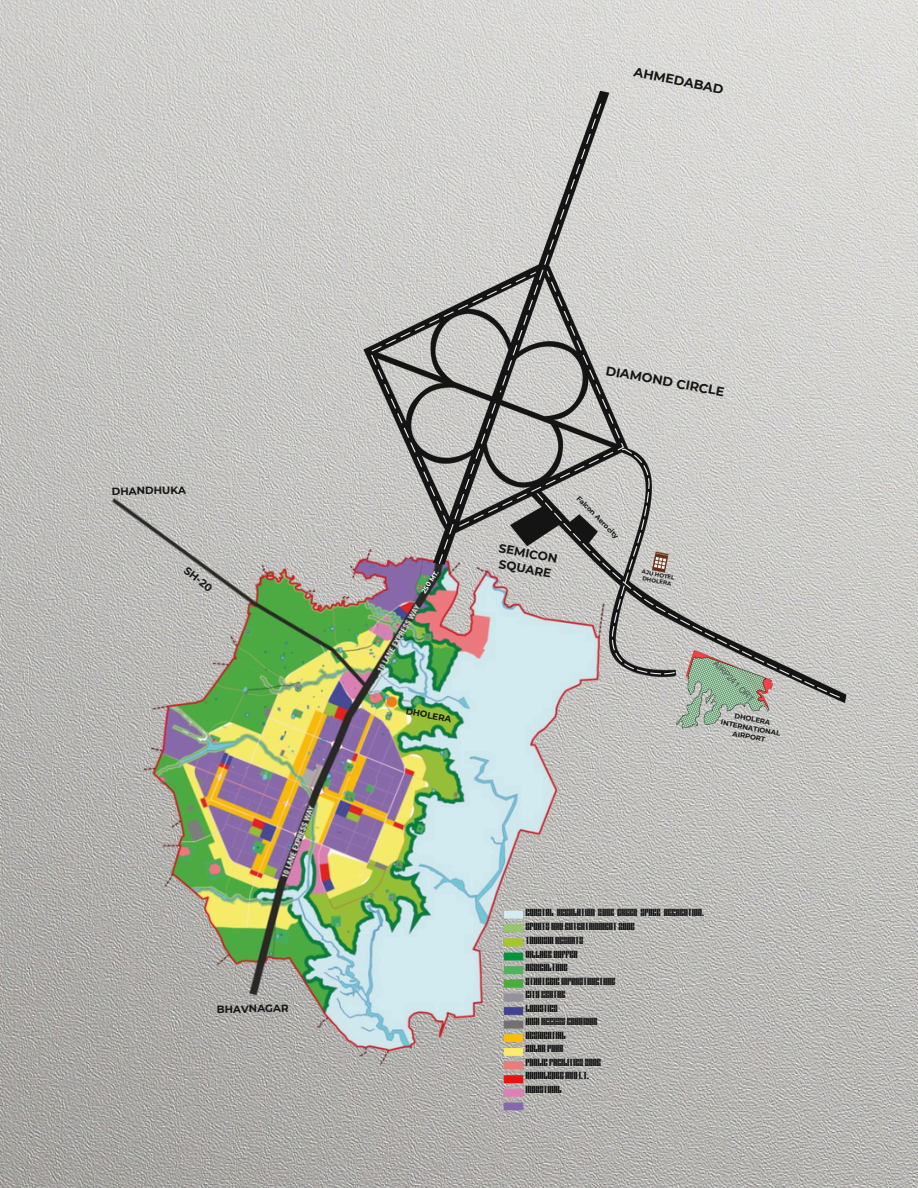
<style>
.page{position:relative;width:918px;height:1188px;background:#fff}
.page>*{position:absolute;margin:0;border:0;box-sizing:border-box;transform-origin:0 0}
.t1{font:700 12.75px "Montserrat";color:#151616}
.t2{font:700 12px/15.8px "Montserrat";color:#151616}
.t3{font:700 10.5px "Montserrat";color:#151616}
.t4{font:700 10.35px "Montserrat";color:#151616}
.t5{font:9.6px/13.5px "Buffalo";color:#151616}
.t6{font:700 8.85px "Montserrat";color:#151616}
.t7{font:8.4px "Arial MT Pro";color:#535353}
.t8{font:700 6.9px "Montserrat";color:#151616}
.t9{font:700 6.45px "Montserrat";color:#fff}
.t10{font:700 5.55px/6.8px "Montserrat";color:#151616;text-align:center}
</style>
<div class="page">
<img style="left:0;top:0;width:918px;height:1188px">
<img style="left:69px;top:434px;width:641px;height:641px">
<img style="left:497px;top:901px;width:34px;height:219px">
<img style="left:357px;top:84px;width:496px;height:652px">
<h4 class="t4" style="left:112px;top:485px;width:76px;rotate:-1deg">DHANDHUKA</h4>
<h6 class="t3" style="left:189px;top:564px;width:34px;rotate:38deg">SH-20</h6>
<h1 class="t4" style="left:217px;top:1003px;width:74px;rotate:-1deg">BHAVNAGAR</h1>
<h2 class="t1" style="left:636px;top:64px;width:93px;rotate:12deg">AHMEDABAD</h2>
<p class="t9" style="left:420px;top:590px;width:27px;rotate:-57deg">250 MT.</p>
<h2 class="t6" style="left:407px;top:705px;width:48px;rotate:12deg">DHOLERA</h2>
<h5 class="t1" style="left:607px;top:363px;width:122px;rotate:10deg">DIAMOND CIRCLE</h5>
<h3 class="t2" style="left:500px;top:540px;width:61px;rotate:11deg">SEMICON<br>SQUARE</h3>
<h6 class="t8" style="left:581px;top:494px;width:58px;rotate:45deg">Falcon Aerocity</h6>
<h2 class="t10" style="left:643px;top:568px;width:35px;rotate:11deg">AJU HOTEL<br>DHOLERA</h2>
<p class="t7" style="left:717px;top:660px;width:55px;rotate:45deg">AIRP241 ORT</p>
<p class="t8" style="left:735px;top:711px;width:38px;rotate:11deg">DHOLERA</p>
<p class="t8" style="left:734px;top:729px;width:34px;rotate:11deg">AIRPORT</p>
<p class="t8" style="left:722px;top:718px;width:62px;rotate:11deg">INTERNATIONAL</p>
<h1 class="t5" style="left:526px;top:907px;width:180px">COASTAL REGULATION ZONE GREEN SPACE RECREATION,<br>SPORTS AND ENTERTAINMENT ZONE</h1>
<h1 class="t5" style="left:526px;top:935px;width:91px">TOURISM RESORTS<br>VILLAGE BUFFER<br>AGRICULTURE<br>STRATEGIC INFRASTRUCTURE<br>CITY CENTRE<br>LOGISTICS<br>HIGH ACCESS CORRIDOR<br>RESIDENTIAL<br>SOLAR PARK<br>PUBLIC FACILITIES ZONE<br>KNOWLEDGE AND I.T.</h1>
<p class="t5" style="left:526px;top:1083px;width:38px">INDUSTRIAL</p>
</div>
